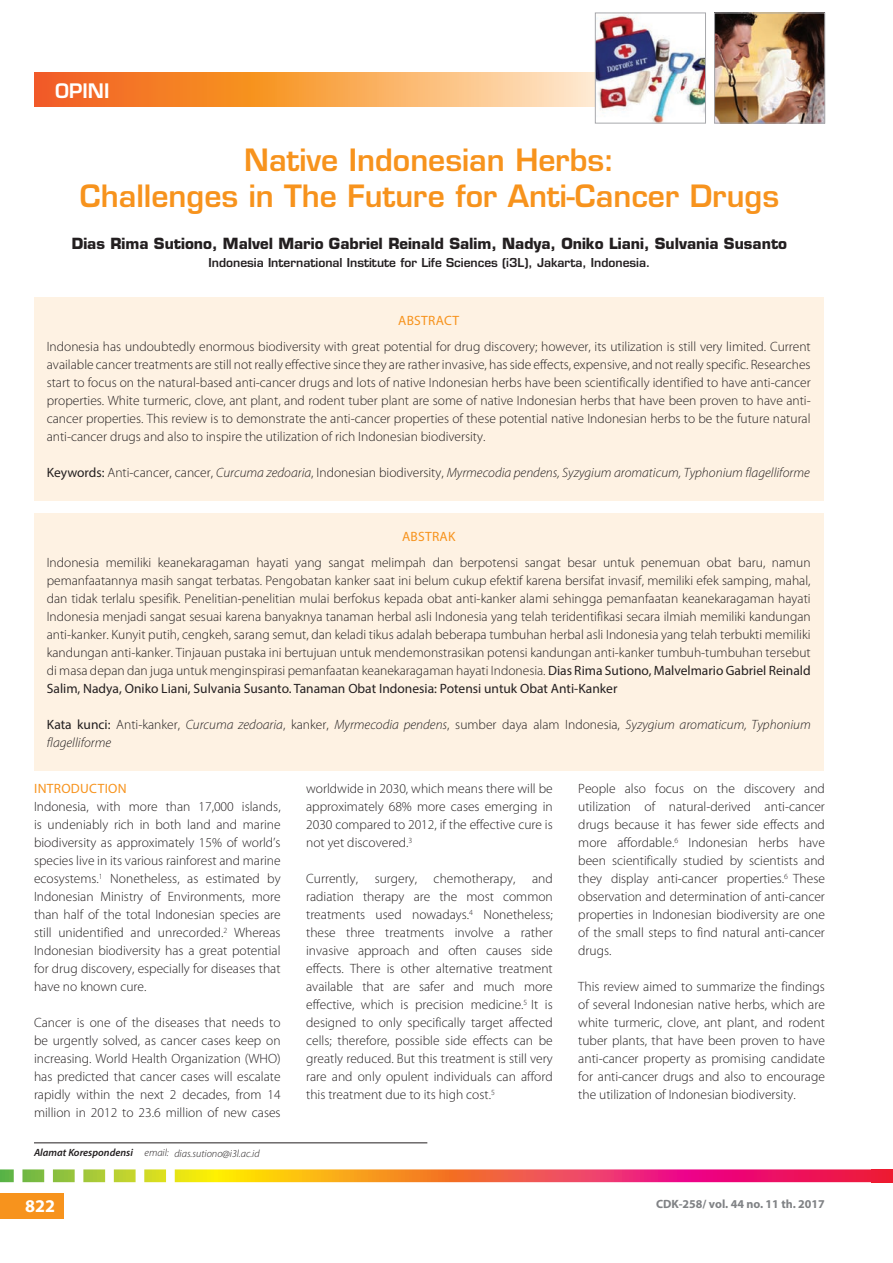
<style>
.page{position:relative;width:893px;height:1263px;background:#fff}
.page>*{position:absolute;margin:0;border:0;box-sizing:border-box;transform-origin:0 0}
.t1{font:600 30px/36px "Eurostile LT Std";color:#f7931d;text-align:center}
.t2{font:600 19.5px "Eurostile LT Std";color:#fff}
.t3{font:700 18px "Myriad Pro";color:#fff}
.t4{font:700 15px "Eurostile LT Std";color:#231f20}
.t5{font:300 13.5px/18px "Myriad Pro";color:#231f20;text-align:justify}
.t6{font:italic 300 13.5px/18px "Myriad Pro";color:#231f20}
.t7{font:13.5px "Myriad Pro";letter-spacing:.02em;color:#f7931d}
.t8{font:600 12px "Eurostile LT Std";color:#231f20}
.t9{font:700 12px "Myriad Pro";color:#808285}
.t10{font:italic 300 10.5px "Myriad Pro";color:#231f20}
.s1{font-weight:400;font-style:normal}
.s2{font-style:normal}
.s3{font-weight:400}
.s4{font-weight:600}
</style>
<div class="page">
<svg style="left:34px;top:72px;width:561px;height:35px;background:#f8a257"></svg>
<img style="left:716px;top:15px;width:107px;height:106px">
<div style="left:714px;top:13px;width:111px;height:110px;border:1px solid #a8a9ad"></div>
<img style="left:597px;top:15px;width:107px;height:106px">
<div style="left:595px;top:13px;width:111px;height:110px;border:1px solid #a8a9ad"></div>
<div style="left:0;top:1193px;width:64px;height:25px;background:#f7931d"></div>
<svg style="left:0;top:1169px;width:893px;height:13px;background:#e87d50"></svg>
<hr style="left:34px;top:1142px;width:393px;height:1px;background:#231f20">
<div style="left:34px;top:297px;width:789px;height:204px;background:#fef2e3"></div>
<div style="left:34px;top:514px;width:789px;height:257px;background:#fef2e3"></div>
<h2 class="t2" style="left:55px;top:79px;width:56px">OPINI</h2>
<h1 class="t1" style="left:80px;top:142px;width:701px">Native Indonesian Herbs:<br>Challenges in The Future for Anti-Cancer Drugs</h1>
<p class="t4" style="left:72px;top:234px;width:717px">Dias Rima Sutiono, Malvel Mario Gabriel Reinald Salim, Nadya, Oniko Liani, Sulvania Susanto</p>
<p class="t8" style="left:209px;top:255px;width:443px">Indonesia International Institute for Life Sciences (i3L), Jakarta, Indonesia.</p>
<p class="t7" style="left:398px;top:312px;width:42px">Abstract</p>
<p class="t5" style="left:47px;top:338px;width:765px">Indonesia has undoubtedly enormous biodiversity with great potential for drug discovery; however, its utilization is still very limited. Current available cancer treatments are still not really effective since they are rather invasive, has side effects, expensive, and not really specific. Researches start to focus on the natural-based anti-cancer drugs and lots of native Indonesian herbs have been scientifically identified to have anti-cancer properties. White turmeric, clove, ant plant, and rodent tuber plant are some of native Indonesian herbs that have been proven to have anti&shy;cancer properties. This review is to demonstrate the anti-cancer properties of these potential native Indonesian herbs to be the future natural anti-cancer drugs and also to inspire the utilization of rich Indonesian biodiversity.</p>
<p class="t6" style="left:47px;top:463px;width:764px"><span class="s1">Keywords:</span> <span class="s2">Anti-cancer, cancer,</span> Curcuma zedoaria<span class="s2">, Indonesian biodiversity,</span> Myrmecodia pendens, Syzygium aromaticum, Typhonium flagelliforme</p>
<p class="t7" style="left:402px;top:528px;width:55px">Abstrak</p>
<p class="t5" style="left:47px;top:554px;width:765px">Indonesia memiliki keanekaragaman hayati yang sangat melimpah dan berpotensi sangat besar untuk penemuan obat baru, namun pemanfaatannya masih sangat terbatas. Pengobatan kanker saat ini belum cukup efektif karena bersifat invasif, memiliki efek samping, mahal, dan tidak terlalu spesifik. Penelitian-penelitian mulai berfokus kepada obat anti-kanker alami sehingga pemanfaatan keanekaragaman hayati Indonesia menjadi sangat sesuai karena banyaknya tanaman herbal asli Indonesia yang telah teridentifikasi secara ilmiah memiliki kandungan anti-kanker. Kunyit putih, cengkeh, sarang semut, dan keladi tikus adalah beberapa tumbuhan herbal asli Indonesia yang telah terbukti memiliki kandungan anti-kanker. Tinjauan pustaka ini bertujuan untuk mendemonstrasikan potensi kandungan anti-kanker tumbuh-tumbuhan tersebut di masa depan dan juga untuk menginspirasi pemanfaatan keanekaragaman hayati Indonesia. <span class="s3">Dias Rima Sutiono, Malvelmario Gabriel Reinald Salim, Nadya, Oniko Liani, Sulvania Susanto. Tanaman Obat Indonesia: Potensi untuk Obat Anti-Kanker</span></p>
<p class="t6" style="left:47px;top:716px;width:765px"><span class="s1">Kata kunci:</span> <span class="s2">Anti-kanker,</span> Curcuma zedoaria<span class="s2">, kanker,</span> Myrmecodia pendens<span class="s2">, sumber daya alam Indonesia,</span> Syzygium aromaticum, Typhonium flagelliforme</p>
<p class="t7" style="left:34px;top:780px;width:64px">Introduction</p>
<p class="t5" style="left:34px;top:798px;width:248px">Indonesia, with more than 17,000 islands, is undeniably rich in both land and marine biodiversity as approximately 15% of world’s species live in its various rainforest and marine ecosystems.<sup>1</sup> Nonetheless, as estimated by Indonesian Ministry of Environments, more than half of the total Indonesian species are still unidentified and unrecorded.<sup>2</sup> Whereas Indonesian biodiversity has a great potential for drug discovery, especially for diseases that have no known cure.</p>
<p class="t5" style="left:34px;top:1014px;width:248px">Cancer is one of the diseases that needs to be urgently solved, as cancer cases keep on increasing. World Health Organization (WHO) has predicted that cancer cases will escalate rapidly within the next 2 decades, from 14 million in 2012 to 23.6 million of new cases</p>
<p class="t5" style="left:578px;top:780px;width:248px">People also focus on the discovery and utilization of natural-derived anti-cancer drugs because it has fewer side effects and more affordable.<sup>6</sup> Indonesian herbs have been scientifically studied by scientists and they display anti-cancer properties.<sup>6</sup> These observation and determination of anti-cancer properties in Indonesian biodiversity are one of the small steps to find natural anti-cancer drugs.</p>
<p class="t5" style="left:578px;top:978px;width:248px">This review aimed to summarize the findings of several Indonesian native herbs, which are white turmeric, clove, ant plant, and rodent tuber plants, that have been proven to have anti-cancer property as promising candidate for anti-cancer drugs and also to encourage the utilization of Indonesian biodiversity.</p>
<p class="t5" style="left:306px;top:780px;width:248px">worldwide in 2030, which means there will be approximately 68% more cases emerging in 2030 compared to 2012, if the effective cure is not yet discovered.<sup>3</sup></p>
<p class="t5" style="left:306px;top:870px;width:248px">Currently, surgery, chemotherapy, and radiation therapy are the most common treatments used nowadays.<sup>4</sup> Nonetheless; these three treatments involve a rather invasive approach and often causes side effects. There is other alternative treatment available that are safer and much more effective, which is precision medicine.<sup>5</sup> It is designed to only specifically target affected cells; therefore, possible side effects can be greatly reduced. But this treatment is still very rare and only opulent individuals can afford this treatment due to its high cost.<sup>5</sup></p>
<p class="t10" style="left:34px;top:1147px;width:227px"><span class="s4">Alamat Korespondensi</span> email: dias.sutiono@i3l.ac.id</p>
<h3 class="t3" style="left:25px;top:1194px;width:31px">822</h3>
<p class="t9" style="left:656px;top:1196px;width:170px">CDK-258/ vol. 44 no. 11 th. 2017</p>
</div>
